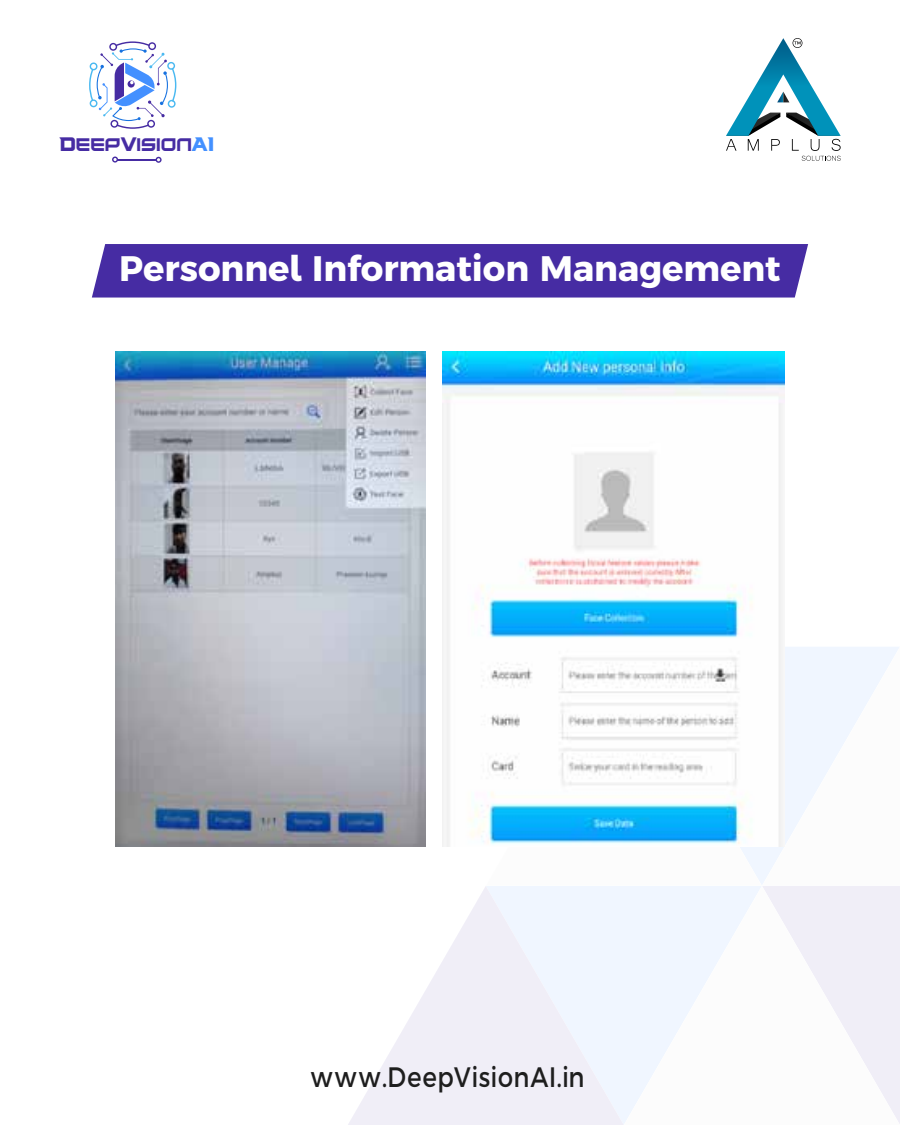
<style>
.page{position:relative;width:900px;height:1125px;background:#fff}
.page>*{position:absolute;margin:0;border:0;box-sizing:border-box;transform-origin:0 0}
.t1{font:700 35.32px "Argentum Sans";color:#fff}
.t2{font:28.12px "Argentum Sans";color:#1e1e1e;scale:.86 1}
.t3{font:17.78px "United Kingdom";color:#462ca3}
.s1{font-family:"Poggers";font-weight:700}
.s2{font-family:"Poggers";font-weight:700;color:#4390ff}
</style>
<div class="page">
<svg style="left:624px;top:886px;width:137px;height:237px;fill:#f0f6ff"></svg>
<svg style="left:348px;top:886px;width:276px;height:239px;fill:#f0f4fa"></svg>
<svg style="left:740px;top:847px;width:22px;height:38px"></svg>
<svg style="left:762px;top:647px;width:138px;height:477px"></svg>
<div style="left:92px;top:244px;width:716px;height:54px;background:#462ca3"></div>
<img style="left:442px;top:351px;width:343px;height:496px">
<img style="left:115px;top:351px;width:310px;height:496px">
<svg style="left:89px;top:41px;width:87px;height:88px"></svg>
<hr style="left:117px;top:159px;width:40px;height:1px;background:#462ca3">
<svg style="left:156px;top:157px;width:6px;height:6px"></svg>
<svg style="left:112px;top:157px;width:6px;height:6px"></svg>
<svg style="left:726px;top:38px;width:115px;height:123px"></svg>
<p class="t3" style="left:59px;top:134px;width:157px"><span class="s1">D</span>EEP<span class="s1">V</span>ISION<span class="s2">AI</span></p>
<p class="t1" style="left:119px;top:240px;width:663px">Personnel Information Management</p>
<p class="t2" style="left:310px;top:1055px;width:321px">www.DeepVisionAI.in</p>
</div>
